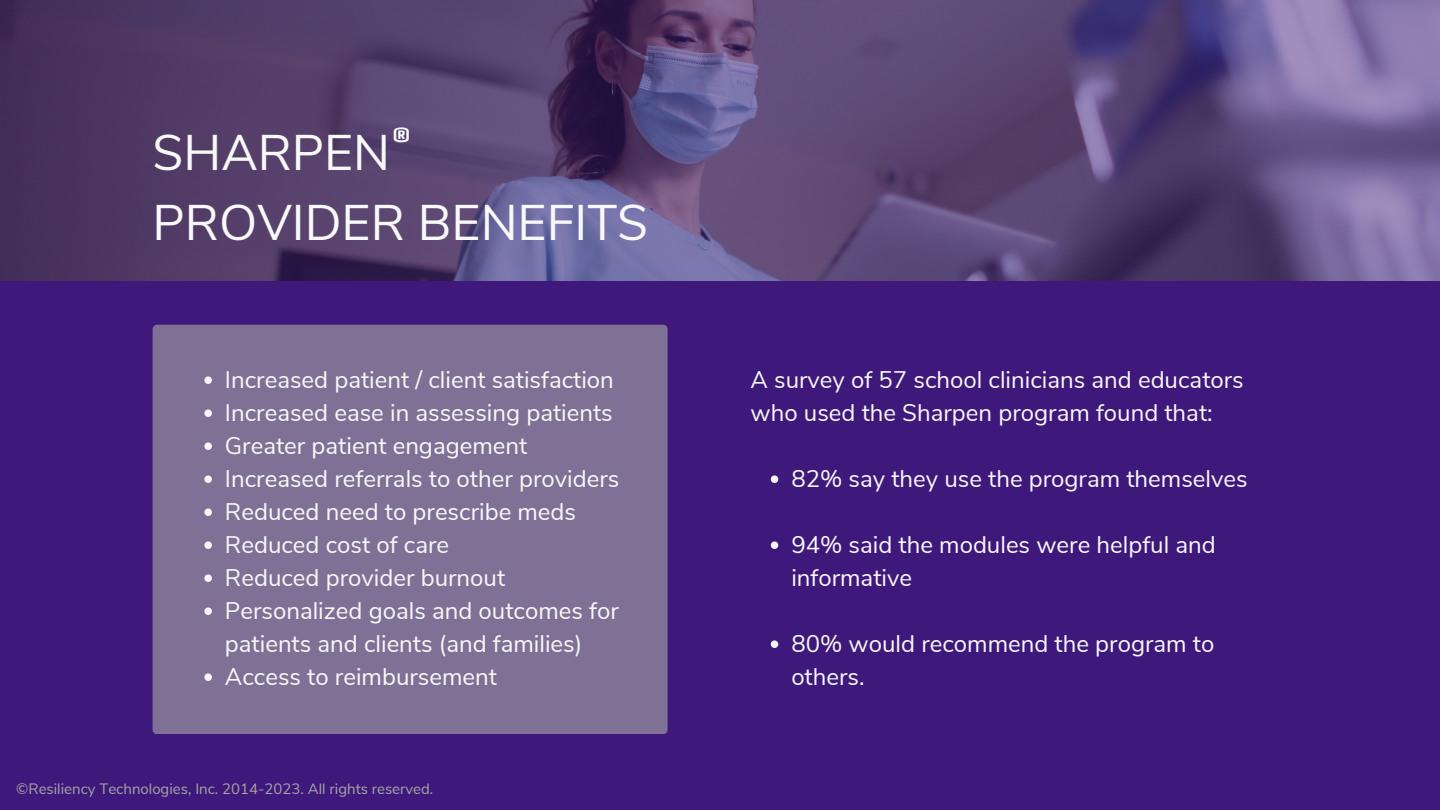
<style>
.page{position:relative;width:1440px;height:810px;background:#3e187b}
.page>*{position:absolute;margin:0;border:0;box-sizing:border-box;transform-origin:0 0}
.t1{font:50px "Nunito Sans";color:#f8f8f8}
.t2{font:24px/33px "Nunito Sans";color:#f8f8f8}
.t3{font:700 22.2px "Play";color:#fff}
.t4{font:15px "Nunito Sans";color:#a6a6a6}
</style>
<div class="page">
<div style="left:153px;top:325px;width:515px;height:409px;background:#7f7196;border-radius:5px"></div>
<svg style="left:204px;top:376px;width:8px;height:8px"></svg>
<svg style="left:204px;top:409px;width:8px;height:8px"></svg>
<svg style="left:204px;top:442px;width:8px;height:8px"></svg>
<svg style="left:204px;top:475px;width:8px;height:8px"></svg>
<svg style="left:204px;top:508px;width:8px;height:8px"></svg>
<svg style="left:204px;top:541px;width:8px;height:8px"></svg>
<svg style="left:204px;top:574px;width:8px;height:8px"></svg>
<svg style="left:204px;top:607px;width:8px;height:8px"></svg>
<svg style="left:204px;top:673px;width:8px;height:8px"></svg>
<img style="left:0;top:0;width:1440px;height:280px">
<svg style="left:771px;top:475px;width:7px;height:8px"></svg>
<svg style="left:771px;top:541px;width:7px;height:8px"></svg>
<svg style="left:771px;top:640px;width:7px;height:8px"></svg>
<p class="t3" style="left:393px;top:121px;width:19px">®</p>
<p class="t1" style="left:153px;top:120px;width:239px">SHARPEN</p>
<p class="t1" style="left:153px;top:189px;width:497px">PROVIDER BENEFITS</p>
<p class="t2" style="left:225px;top:363px;width:390px">Increased patient / client satisfaction</p>
<p class="t2" style="left:225px;top:396px;width:389px">Increased ease in assessing patients</p>
<p class="t2" style="left:225px;top:429px;width:304px">Greater patient engagement</p>
<p class="t2" style="left:225px;top:462px;width:396px">Increased referrals to other providers</p>
<p class="t2" style="left:225px;top:495px;width:353px">Reduced need to prescribe meds</p>
<p class="t2" style="left:225px;top:528px;width:226px">Reduced cost of care</p>
<p class="t2" style="left:225px;top:561px;width:282px">Reduced provider burnout</p>
<p class="t2" style="left:225px;top:594px;width:395px">Personalized goals and outcomes for patients and clients (and families)</p>
<p class="t2" style="left:225px;top:660px;width:274px">Access to reimbursement</p>
<p class="t4" style="left:16px;top:778px;width:419px">©Resiliency Technologies, Inc. 2014-2023. All rights reserved.</p>
<p class="t2" style="left:751px;top:363px;width:495px">A survey of 57 school clinicians and educators who used the Sharpen program found that:</p>
<p class="t2" style="left:791px;top:462px;width:458px">82% say they use the program themselves</p>
<p class="t2" style="left:791px;top:528px;width:426px">94% said the modules were helpful and informative</p>
<p class="t2" style="left:791px;top:627px;width:425px">80% would recommend the program to others.</p>
</div>
